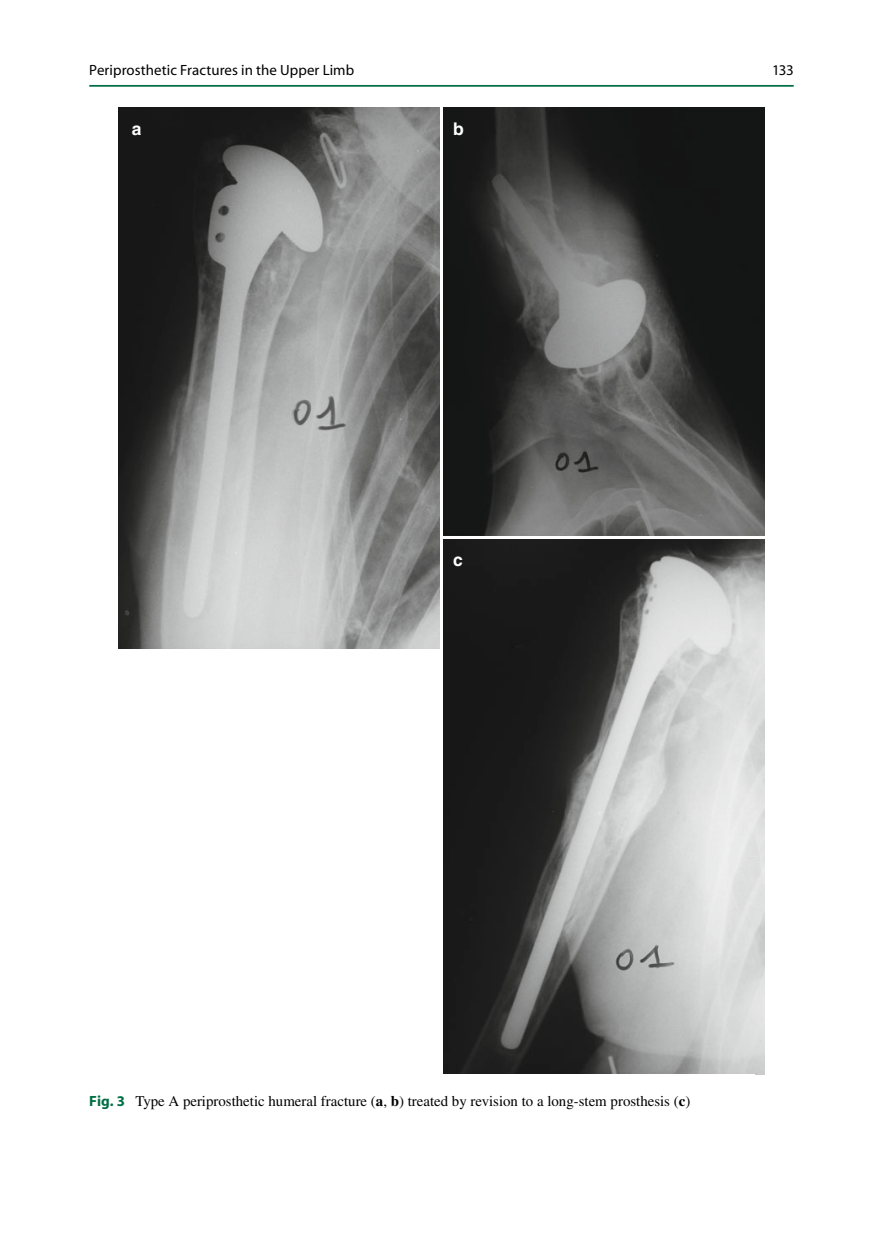
<style>
.page{position:relative;width:883px;height:1260px;background:#fff}
.page>*{position:absolute;margin:0;border:0;box-sizing:border-box;transform-origin:0 0}
.t1{font:700 17.5px "Helvetica";color:#fff}
.t2{font:14.88px "Times";color:#000}
.t3{font:14.88px "Myriad";letter-spacing:.005em;color:#000}
.s1{font-family:"Myriad";font-weight:700;color:#006f46}
.s2{font-weight:700}
</style>
<div class="page">
<img style="left:119px;top:107px;width:320px;height:541px">
<img style="left:444px;top:108px;width:320px;height:427px">
<img style="left:444px;top:540px;width:320px;height:534px">
<hr style="left:89px;top:85px;width:705px;height:2px;background:#006f46">
<p class="t3" style="left:89px;top:64px;width:266px">Periprosthetic Fractures in the Upper Limb</p>
<p class="t1" style="left:132px;top:123px;width:11px">a</p>
<p class="t1" style="left:453px;top:123px;width:12px">b</p>
<p class="t1" style="left:453px;top:553px;width:11px">c</p>
<p class="t3" style="left:772px;top:64px;width:23px">133</p>
<p class="t2" style="left:89px;top:1095px;width:603px"><span class="s1">Fig. 3</span> Type A periprosthetic humeral fracture ( <span class="s2">a</span> , <span class="s2">b</span> ) treated by revision to a long-stem prosthesis ( <span class="s2">c</span> )</p>
</div>
